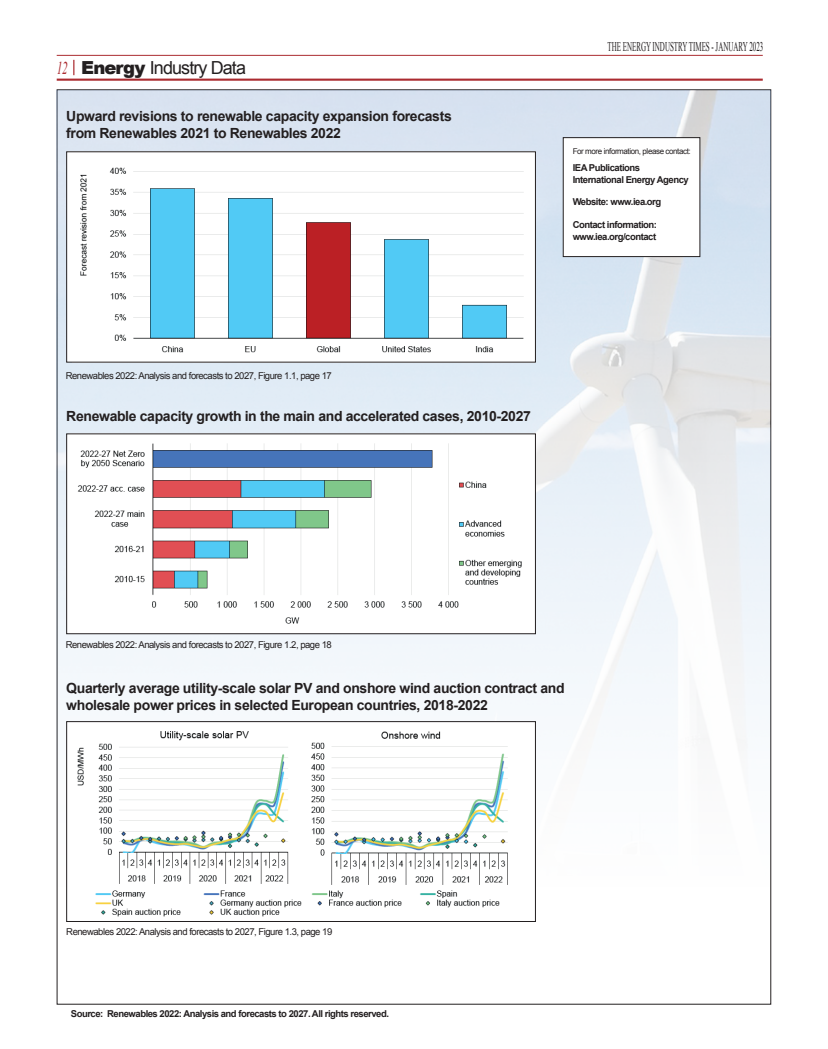
<style>
.page{position:relative;width:828px;height:1049px;background:#fff}
.page>*{position:absolute;margin:0;border:0;box-sizing:border-box;transform-origin:0 0}
.t1{font:18px "Arial";letter-spacing:-.05em;color:#231f20}
.t2{font:italic 18px "Times New Roman";color:#ab2b30;scale:.62 1}
.t3{font:700 14px/16.8px "Arial";letter-spacing:-.025em;color:#231f20}
.t4{font:13.3px "Times New Roman";color:#231f20;scale:.53 1}
.t5{font:9.5px "Arial";letter-spacing:-.05em;color:#231f20}
.t6{font:700 9.5px/11.4px "Arial";letter-spacing:-.05em;color:#231f20}
.t7{font:8px "Arial";letter-spacing:-.05em;color:#231f20}
.s1{font-weight:900}
</style>
<div class="page">
<img style="left:57px;top:91px;width:713px;height:910px">
<div style="left:67px;top:152px;width:468px;height:210px;background:#fff"></div>
<img style="left:80px;top:167px;width:444px;height:186px">
<div style="left:66px;top:151px;width:470px;height:211px;border:1px solid #231f20"></div>
<img style="left:69px;top:435px;width:465px;height:197px">
<div style="left:66px;top:433px;width:470px;height:201px;border:1px solid #231f20"></div>
<img style="left:68px;top:723px;width:463px;height:197px">
<div style="left:66px;top:721px;width:470px;height:201px;border:1px solid #231f20"></div>
<div style="left:563px;top:138px;width:137px;height:119px;background:#fff"></div>
<div style="left:563px;top:137px;width:137px;height:120px;border:1px solid #231f20"></div>
<hr style="left:57px;top:79px;width:706px;height:2px;background:#ab2b30">
<hr style="left:57px;top:55px;width:706px;height:1px;background:#ab2b30">
<svg style="left:73px;top:60px;width:1px;height:15px"></svg>
<p class="t2" style="left:57px;top:56px;width:19px">12</p>
<p class="t1" style="left:81px;top:56px;width:166px"><span class="s1">Energy</span> Industry Data</p>
<p class="t3" style="left:66px;top:108px;width:387px">Upward revisions to renewable capacity expansion forecasts from Renewables 2021 to Renewables 2022</p>
<p class="t4" style="left:607px;top:38px;width:296px">THE ENERGY INDUSTRY TIMES - JANUARY 2023</p>
<p class="t7" style="left:572px;top:146px;width:120px">For more information, please contact:</p>
<p class="t6" style="left:572px;top:162px;width:118px">IEA Publications<br>International Energy Agency</p>
<p class="t6" style="left:572px;top:197px;width:90px">Website: www.iea.org</p>
<p class="t6" style="left:572px;top:219px;width:86px">Contact information: www.iea.org/contact</p>
<p class="t5" style="left:66px;top:369px;width:268px">Renewables 2022: Analysis and forecasts to 2027, Figure 1.1, page 17</p>
<p class="t3" style="left:66px;top:408px;width:466px">Renewable capacity growth in the main and accelerated cases, 2010-2027</p>
<p class="t5" style="left:66px;top:639px;width:268px">Renewables 2022: Analysis and forecasts to 2027, Figure 1.2, page 18</p>
<p class="t3" style="left:66px;top:680px;width:500px">Quarterly average utility-scale solar PV and onshore wind auction contract and wholesale power prices in selected European countries, 2018-2022</p>
<p class="t5" style="left:66px;top:925px;width:268px">Renewables 2022: Analysis and forecasts to 2027, Figure 1.3, page 19</p>
<p class="t6" style="left:71px;top:1009px;width:320px">Source: Renewables 2022: Analysis and forecasts to 2027. All rights reserved.</p>
</div>
